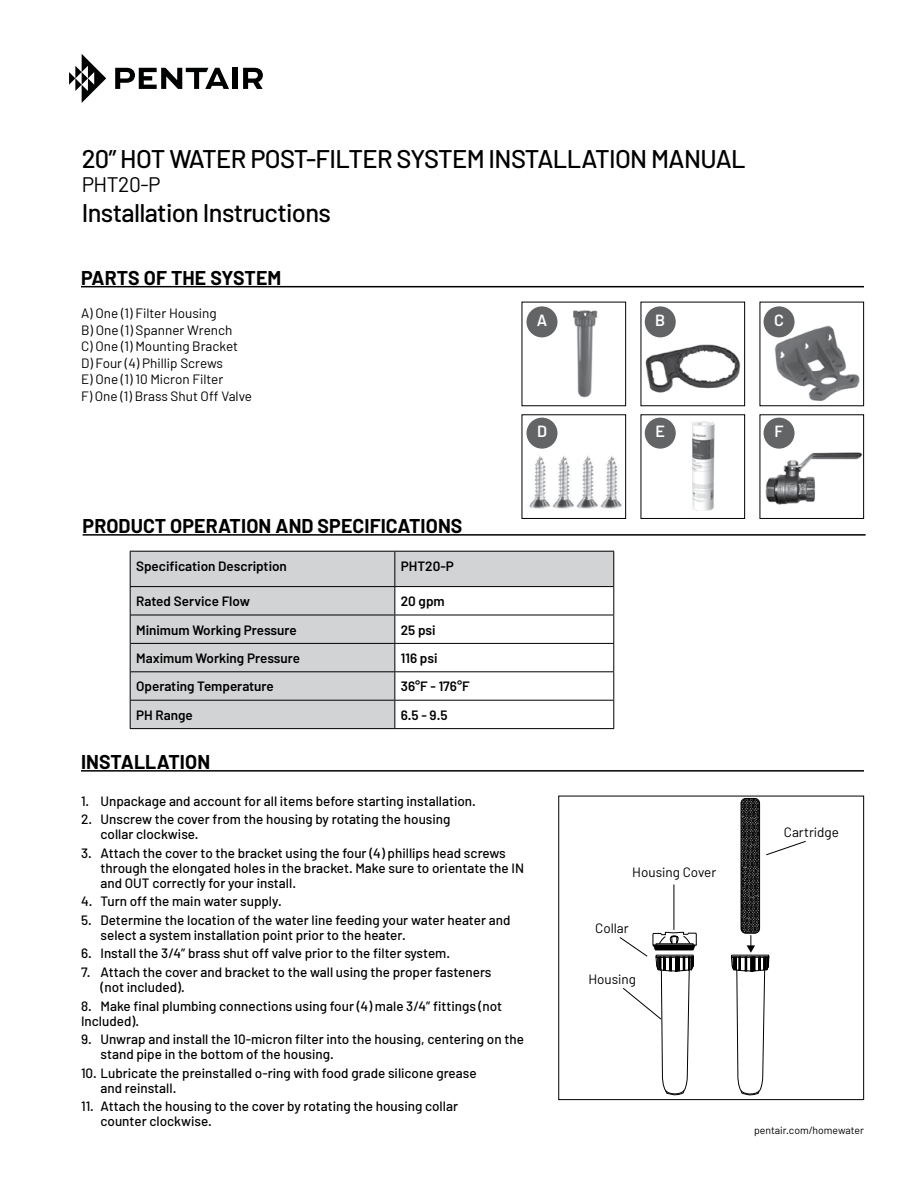
<style>
.page{position:relative;width:918px;height:1188px;background:#fff}
.page>*{position:absolute;margin:0;border:0;box-sizing:border-box;transform-origin:0 0}
.t1{font:500 25.5px "Barlow";letter-spacing:-.025em;color:#000}
.t2{font:21px "Barlow";letter-spacing:-.025em;color:#000}
.t3{font:700 19.5px "Barlow";letter-spacing:.005em;color:#000}
.t4{font:600 16.2px "Barlow";color:#fff}
.t5{font:500 13.5px/15px "Barlow";color:#000}
.t6{font:13.5px/16.5px "Barlow";color:#000}
.t7{font:600 13.5px "Barlow";color:#000}
.t8{font:10.5px "Barlow";color:#000}
</style>
<div class="page">
<hr style="left:81px;top:770px;width:783px;height:2px;background:#000">
<hr style="left:81px;top:286px;width:783px;height:1px;background:#000">
<img style="left:552px;top:310px;width:46px;height:88px">
<img style="left:529px;top:456px;width:93px;height:53px">
<div style="left:522px;top:414px;width:104px;height:105px;border:1px solid #000"></div>
<img style="left:645px;top:344px;width:96px;height:49px">
<img style="left:692px;top:421px;width:23px;height:90px">
<div style="left:641px;top:414px;width:104px;height:105px;border:1px solid #000"></div>
<img style="left:768px;top:325px;width:92px;height:76px">
<img style="left:765px;top:447px;width:97px;height:58px">
<div style="left:760px;top:414px;width:104px;height:105px;border:1px solid #000"></div>
<div style="left:527px;top:306px;width:30px;height:31px;background:#636466;border-radius:50%"></div>
<div style="left:527px;top:418px;width:30px;height:31px;background:#636466;border-radius:50%"></div>
<div style="left:645px;top:306px;width:31px;height:31px;background:#636466;border-radius:50%"></div>
<div style="left:645px;top:418px;width:31px;height:31px;background:#636466;border-radius:50%"></div>
<div style="left:764px;top:306px;width:31px;height:31px;background:#636466;border-radius:50%"></div>
<div style="left:764px;top:418px;width:31px;height:31px;background:#636466;border-radius:50%"></div>
<hr style="left:83px;top:534px;width:783px;height:2px;background:#000">
<div style="left:130px;top:551px;width:265px;height:36px;background:#d1d3d4"></div>
<div style="left:395px;top:551px;width:219px;height:36px;background:#d1d3d4"></div>
<div style="left:130px;top:587px;width:265px;height:141px;background:#d1d3d4"></div>
<hr style="left:130px;top:728px;width:265px;height:1px;background:#000">
<hr style="left:395px;top:728px;width:219px;height:1px;background:#000">
<hr style="left:131px;top:615px;width:264px;height:1px;background:#000">
<hr style="left:395px;top:615px;width:219px;height:1px;background:#000">
<hr style="left:131px;top:643px;width:264px;height:1px;background:#000">
<hr style="left:395px;top:643px;width:219px;height:1px;background:#000">
<hr style="left:131px;top:671px;width:264px;height:1px;background:#000">
<hr style="left:395px;top:671px;width:219px;height:1px;background:#000">
<hr style="left:131px;top:700px;width:264px;height:1px;background:#000">
<hr style="left:395px;top:700px;width:219px;height:1px;background:#000">
<svg style="left:613px;top:587px;width:1px;height:141px"></svg>
<hr style="left:130px;top:551px;width:265px;height:1px;background:#000">
<hr style="left:130px;top:552px;width:1px;height:34px;background:#000">
<hr style="left:395px;top:551px;width:219px;height:1px;background:#000">
<hr style="left:394px;top:552px;width:1px;height:34px;background:#000">
<hr style="left:130px;top:586px;width:265px;height:1px;background:#000">
<hr style="left:395px;top:586px;width:218px;height:1px;background:#000">
<hr style="left:613px;top:552px;width:1px;height:35px;background:#000">
<svg style="left:69px;top:54px;width:37px;height:49px"></svg>
<svg style="left:115px;top:68px;width:114px;height:21px"></svg>
<div style="left:232px;top:68px;width:6px;height:21px;background:#000101"></div>
<svg style="left:243px;top:68px;width:20px;height:21px"></svg>
<div style="left:558px;top:796px;width:306px;height:304px;border:1px solid #000"></div>
<svg style="left:731px;top:798px;width:76px;height:302px"></svg>
<hr style="left:674px;top:885px;width:1px;height:45px;background:#000">
<svg style="left:619px;top:932px;width:78px;height:168px"></svg>
<h1 class="t1" style="left:82px;top:143px;width:666px">20” HOT WATER POST-FILTER SYSTEM INSTALLATION MANUAL</h1>
<h2 class="t2" style="left:82px;top:171px;width:80px">PHT20-P</h2>
<h1 class="t1" style="left:82px;top:197px;width:251px">Installation Instructions</h1>
<h3 class="t3" style="left:81px;top:266px;width:202px">PARTS OF THE SYSTEM</h3>
<p class="t6" style="left:81px;top:305px;width:173px">A) One (1) Filter Housing<br>B) One (1) Spanner Wrench<br>C) One (1) Mounting Bracket<br>D) Four (4) Phillip Screws<br>E) One (1) 10 Micron Filter<br>F) One (1) Brass Shut Off Valve</p>
<p class="t4" style="left:537px;top:310px;width:12px">A</p>
<p class="t4" style="left:537px;top:422px;width:11px">D</p>
<p class="t4" style="left:655px;top:310px;width:12px">B</p>
<p class="t4" style="left:655px;top:422px;width:11px">E</p>
<p class="t4" style="left:774px;top:310px;width:11px">C</p>
<p class="t4" style="left:775px;top:422px;width:11px">F</p>
<h3 class="t3" style="left:83px;top:514px;width:381px">PRODUCT OPERATION AND SPECIFICATIONS</h3>
<p class="t7" style="left:136px;top:557px;width:152px">Specification Description</p>
<p class="t7" style="left:401px;top:557px;width:55px">PHT20-P</p>
<p class="t7" style="left:136px;top:593px;width:115px">Rated Service Flow</p>
<p class="t7" style="left:401px;top:593px;width:45px">20 gpm</p>
<p class="t7" style="left:136px;top:621px;width:162px">Minimum Working Pressure</p>
<p class="t7" style="left:401px;top:621px;width:36px">25 psi</p>
<p class="t7" style="left:136px;top:650px;width:165px">Maximum Working Pressure</p>
<p class="t7" style="left:401px;top:650px;width:38px">116 psi</p>
<p class="t7" style="left:136px;top:678px;width:139px">Operating Temperature</p>
<p class="t7" style="left:401px;top:678px;width:70px">36°F - 176°F</p>
<p class="t7" style="left:136px;top:706px;width:58px">PH Range</p>
<p class="t7" style="left:401px;top:706px;width:48px">6.5 - 9.5</p>
<h3 class="t3" style="left:81px;top:750px;width:131px">INSTALLATION</h3>
<p class="t5" style="left:81px;top:793px;width:396px">1. Unpackage and account for all items before starting installation.</p>
<p class="t5" style="left:100px;top:812px;width:352px;text-indent:-19px">2. Unscrew the cover from the housing by rotating the housing collar clockwise.</p>
<p class="t5" style="left:100px;top:845px;width:425px;text-indent:-19px">3. Attach the cover to the bracket using the four (4) phillips head screws through the elongated holes in the bracket. Make sure to orientate the IN and OUT correctly for your install.</p>
<p class="t5" style="left:81px;top:894px;width:202px">4. Turn off the main water supply.</p>
<p class="t5" style="left:100px;top:912px;width:411px;text-indent:-19px">5. Determine the location of the water line feeding your water heater and select a system installation point prior to the heater.</p>
<p class="t5" style="left:81px;top:946px;width:371px">6. Install the 3/4” brass shut off valve prior to the filter system.</p>
<p class="t5" style="left:100px;top:964px;width:393px;text-indent:-19px">7. Attach the cover and bracket to the wall using the proper fasteners (not included).</p>
<p class="t5" style="left:81px;top:998px;width:423px">8. Make final plumbing connections using four (4) male 3/4” fittings (not<br>Included).</p>
<p class="t5" style="left:100px;top:1031px;width:425px;text-indent:-19px">9. Unwrap and install the 10-micron filter into the housing, centering on the stand pipe in the bottom of the housing.</p>
<p class="t5" style="left:100px;top:1065px;width:378px;text-indent:-19px">10. Lubricate the preinstalled o-ring with food grade silicone grease and reinstall.</p>
<p class="t5" style="left:100px;top:1098px;width:359px;text-indent:-19px">11. Attach the housing to the cover by rotating the housing collar counter clockwise.</p>
<p class="t6" style="left:632px;top:863px;width:86px">Housing Cover</p>
<p class="t6" style="left:595px;top:920px;width:35px">Collar</p>
<p class="t6" style="left:588px;top:970px;width:49px">Housing</p>
<p class="t6" style="left:784px;top:823px;width:56px">Cartridge</p>
<p class="t8" style="left:754px;top:1123px;width:111px">pentair.com/homewater</p>
</div>
